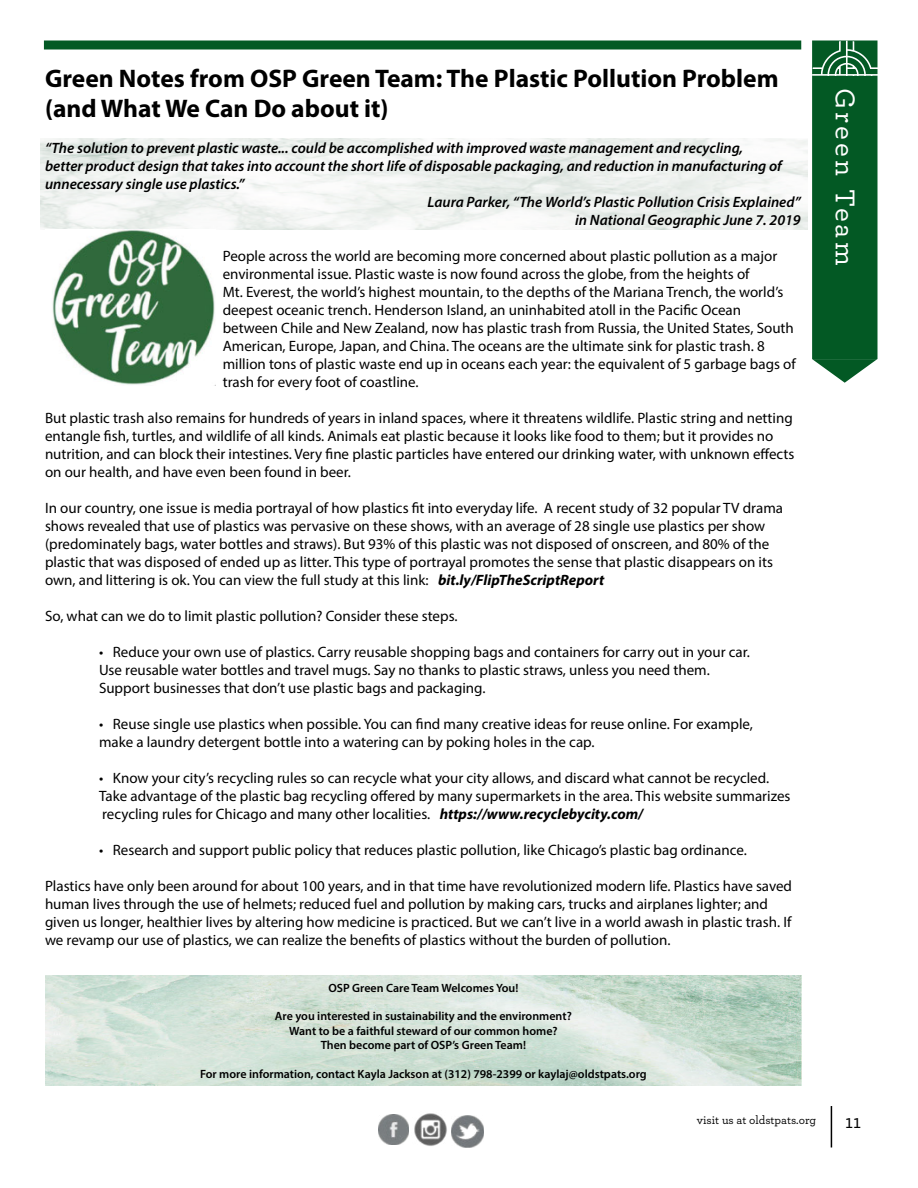
<style>
.page{position:relative;width:918px;height:1188px;background:#fff}
.page>*{position:absolute;margin:0;border:0;box-sizing:border-box;transform-origin:0 0}
.Paragraph_Left{font:500 28.5px "Qtwfmf Archer";letter-spacing:.11em;color:#fff}
.t1{font:700 25.5px "Myriad Pro";color:#000}
.t2{font:500 19.5px "Qtwfmf Archer";color:#000}
.t3{font:15px/18px "Myriad Pro";color:#000}
.t4{font:italic 600 15px/18px "Myriad Pro";color:#000}
.t5{font:600 12px/14.4px "Myriad Pro";color:#000;text-align:center}
.t6{font:500 12px "Lbsxxq Archer";color:#000}
.s1{font-weight:700;font-style:italic}
</style>
<div class="page">
<hr style="left:831px;top:1106px;width:1px;height:41px;background:#000">
<img style="left:378px;top:1114px;width:30px;height:30px">
<img style="left:414px;top:1113px;width:33px;height:33px">
<img style="left:451px;top:1116px;width:32px;height:32px">
<img style="left:46px;top:975px;width:755px;height:110px">
<svg style="left:812px;top:40px;width:66px;height:343px;background:#136432"></svg>
<div style="left:44px;top:41px;width:757px;height:9px;background:#035924"></div>
<img style="left:52px;top:230px;width:164px;height:156px">
<p class="t1" style="left:45px;top:61px;width:735px">Green Notes from OSP Green Team: The Plastic Pollution Problem</p>
<p class="t1" style="left:45px;top:92px;width:345px">(and What We Can Do about it)</p>
<p class="t4" style="left:45px;top:139px;width:738px">“The solution to prevent plastic waste... could be accomplished with improved waste management and recycling, better product design that takes into account the short life of disposable packaging, and reduction in manufacturing of unnecessary single use plastics.”</p>
<p class="t4" style="left:427px;top:193px;width:375px;text-align:right">Laura Parker, “The World’s Plastic Pollution Crisis Explained” in National Geographic June 7. 2019</p>
<p class="t3" style="left:223px;top:247px;width:575px">People across the world are becoming more concerned about plastic pollution as a major environmental issue. Plastic waste is now found across the globe, from the heights of<br>Mt. Everest, the world’s highest mountain, to the depths of the Mariana Trench, the world’s deepest oceanic trench. Henderson Island, an uninhabited atoll in the Pacific Ocean between Chile and New Zealand, now has plastic trash from Russia, the United States, South American, Europe, Japan, and China. The oceans are the ultimate sink for plastic trash. 8 million tons of plastic waste end up in oceans each year: the equivalent of 5 garbage bags of trash for every foot of coastline.</p>
<p class="t3" style="left:45px;top:409px;width:751px">But plastic trash also remains for hundreds of years in inland spaces, where it threatens wildlife. Plastic string and netting entangle fish, turtles, and wildlife of all kinds. Animals eat plastic because it looks like food to them; but it provides no nutrition, and can block their intestines. Very fine plastic particles have entered our drinking water, with unknown effects on our health, and have even been found in beer.</p>
<p class="t3" style="left:45px;top:499px;width:740px">In our country, one issue is media portrayal of how plastics fit into everyday life. A recent study of 32 popular TV drama shows revealed that use of plastics was pervasive on these shows, with an average of 28 single use plastics per show (predominately bags, water bottles and straws). But 93% of this plastic was not disposed of onscreen, and 80% of the plastic that was disposed of ended up as litter. This type of portrayal promotes the sense that plastic disappears on its own, and littering is ok. You can view the full study at this link: <span class="s1">bit.ly/FlipTheScriptReport</span></p>
<p class="t3" style="left:45px;top:607px;width:414px">So, what can we do to limit plastic pollution? Consider these steps.</p>
<p class="t3" style="left:99px;top:643px;width:653px">• Reduce your own use of plastics. Carry reusable shopping bags and containers for carry out in your car.<br>Use reusable water bottles and travel mugs. Say no thanks to plastic straws, unless you need them.<br>Support businesses that don’t use plastic bags and packaging.</p>
<p class="t3" style="left:99px;top:715px;width:656px">• Reuse single use plastics when possible. You can find many creative ideas for reuse online. For example, make a laundry detergent bottle into a watering can by poking holes in the cap.</p>
<p class="t3" style="left:99px;top:769px;width:693px">• Know your city’s recycling rules so can recycle what your city allows, and discard what cannot be recycled.<br>Take advantage of the plastic bag recycling offered by many supermarkets in the area. This website summarizes recycling rules for Chicago and many other localities. <span class="s1">https://www.recyclebycity.com/</span></p>
<p class="t3" style="left:99px;top:841px;width:649px">• Research and support public policy that reduces plastic pollution, like Chicago’s plastic bag ordinance.</p>
<p class="t3" style="left:45px;top:877px;width:749px">Plastics have only been around for about 100 years, and in that time have revolutionized modern life. Plastics have saved human lives through the use of helmets; reduced fuel and pollution by making cars, trucks and airplanes lighter; and given us longer, healthier lives by altering how medicine is practiced. But we can’t live in a world awash in plastic trash. If we revamp our use of plastics, we can realize the benefits of plastics without the burden of pollution.</p>
<p class="t5" style="left:328px;top:980px;width:192px">OSP Green Care Team Welcomes You!</p>
<p class="t5" style="left:275px;top:1009px;width:298px">Are you interested in sustainability and the environment?<br>Want to be a faithful steward of our common home?<br>Then become part of OSP’s Green Team!</p>
<p class="t5" style="left:200px;top:1066px;width:448px">For more information, contact Kayla Jackson at (312) 798-2399 or kaylaj@oldstpats.org</p>
<p class="Paragraph_Left" style="left:866px;top:88px;width:179px;rotate:90deg">Green Team</p>
<p class="t6" style="left:697px;top:1111px;width:121px">visit us at oldstpats.org</p>
<h3 class="t2" style="left:845px;top:1107px;width:17px">11</h3>
</div>
